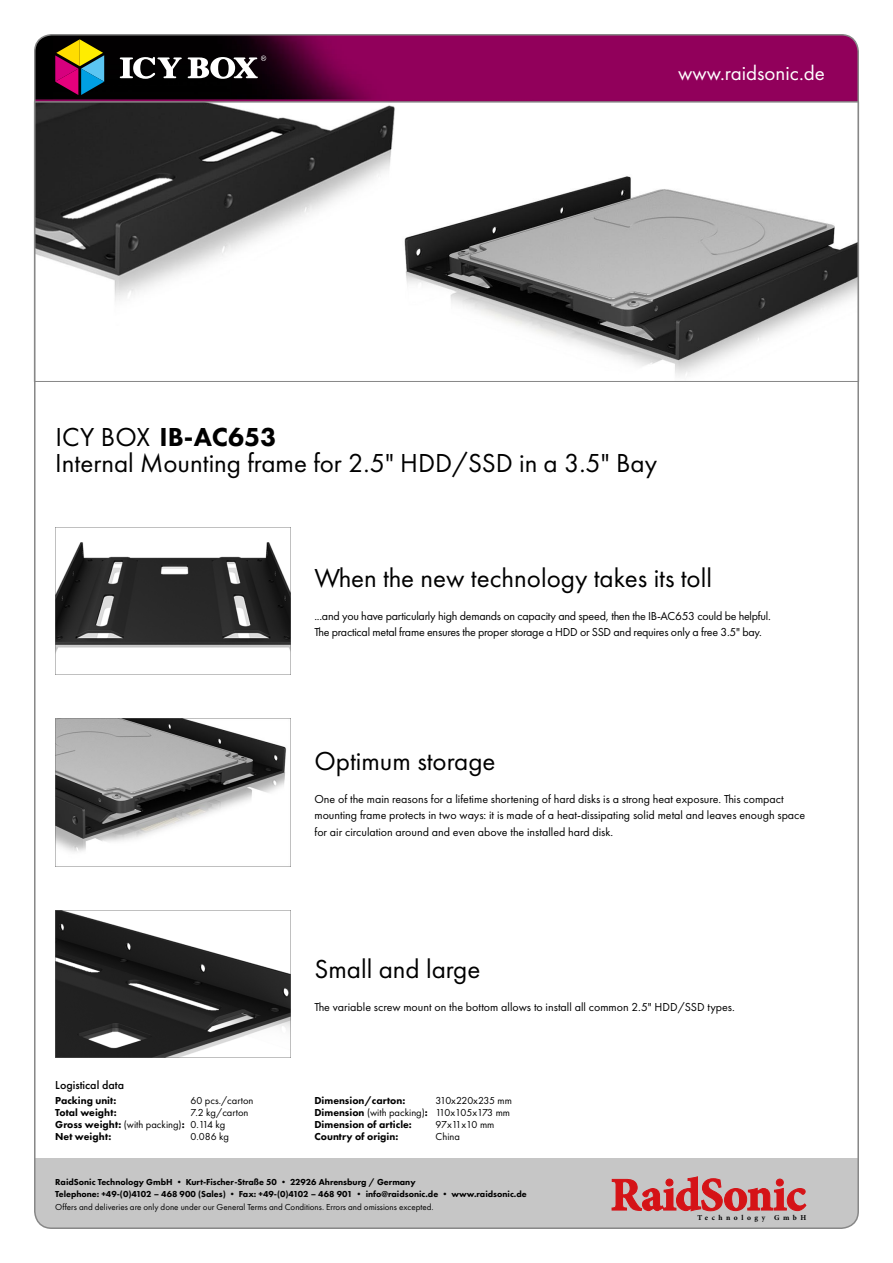
<style>
.page{position:relative;width:893px;height:1263px;background:#fff}
.page>*{position:absolute;margin:0;border:0;box-sizing:border-box;transform-origin:0 0}
.fließtext{font:27px "Futura PT";color:#000}
.Titel_icybox{font:27px "Futura PT";color:#000}
.Titel_icybox-2{font:800 27px "Futura PT";color:#000}
.t1{font:21px "Futura PT";color:#fff}
.fließtext-2{font:12px/16.5px "Futura PT";color:#000}
.fließtext-3{font:12px/16.5px "Futura PT";letter-spacing:-.02em;color:#000}
.t2{font:500 12px "Futura PT";color:#000}
.t3{font:800 10.5px "Futura PT";color:#000}
.t4{font:10.5px "Futura PT";color:#000}
.t5{font:10.5px "Futura PT";letter-spacing:-.025em;color:#000}
.Fuß{font:800 9px "Futura PT";color:#000}
.Fuß-2{font:9px "Futura PT";color:#000}
.t6{font:700 7.5px "Minion Pro";letter-spacing:.47em;color:#000}
.s1{font-weight:400}
.s2{font-weight:800}
</style>
<div class="page">
<svg style="left:37px;top:102px;width:819px;height:280px"></svg>
<img style="left:55px;top:528px;width:236px;height:147px">
<img style="left:55px;top:719px;width:236px;height:147px">
<img style="left:55px;top:910px;width:236px;height:147px">
<div style="left:35px;top:1159px;width:823px;height:69px;background:#c6c6c6"></div>
<svg style="left:612px;top:1176px;width:194px;height:35px"></svg>
<svg style="left:35px;top:35px;width:821px;height:67px;background:#700348"></svg>
<svg style="left:120px;top:56px;width:146px;height:23px"></svg>
<svg style="left:55px;top:39px;width:49px;height:56px;background:#755a4f"></svg>
<p class="t1" style="left:678px;top:60px;width:148px">www.raidsonic.de</p>
<p class="Titel_icybox-2" style="left:55px;top:420px;width:223px"><span class="s1">ICY BOX</span> IB-AC653</p>
<p class="Titel_icybox" style="left:55px;top:447px;width:603px">Internal Mounting frame for 2.5" HDD/SSD in a 3.5" Bay</p>
<p class="fließtext" style="left:314px;top:562px;width:399px">When the new technology takes its toll</p>
<p class="fließtext-3" style="left:314px;top:607px;width:458px">...and you have particularly high demands on capacity and speed, then the IB-AC653 could be helpful.<br>The practical metal frame ensures the proper storage a HDD or SSD and requires only a free 3.5" bay.</p>
<p class="fließtext" style="left:314px;top:745px;width:183px">Optimum storage</p>
<p class="fließtext-2" style="left:314px;top:790px;width:492px">One of the main reasons for a lifetime shortening of hard disks is a strong heat exposure. This compact mounting frame protects in two ways: it is made of a heat-dissipating solid metal and leaves enough space for air circulation around and even above the installed hard disk.</p>
<p class="fließtext" style="left:314px;top:953px;width:167px">Small and large</p>
<p class="fließtext-2" style="left:314px;top:998px;width:422px">The variable screw mount on the bottom allows to install all common 2.5" HDD/SSD types.</p>
<p class="t2" style="left:55px;top:1078px;width:70px">Logistical data</p>
<p class="t3" style="left:55px;top:1094px;width:63px">Packing unit:</p>
<p class="t3" style="left:55px;top:1106px;width:63px">Total weight:</p>
<p class="t3" style="left:55px;top:1118px;width:131px">Gross weight: <span class="s1">(with packing)</span>:</p>
<p class="t3" style="left:55px;top:1130px;width:58px">Net weight:</p>
<p class="t4" style="left:190px;top:1094px;width:64px">60 pcs./carton</p>
<p class="t4" style="left:190px;top:1106px;width:60px">7.2 kg/carton</p>
<p class="t4" style="left:190px;top:1118px;width:36px">0.114 kg</p>
<p class="t4" style="left:190px;top:1130px;width:40px">0.086 kg</p>
<p class="t3" style="left:314px;top:1094px;width:92px">Dimension/carton:</p>
<p class="t4" style="left:314px;top:1106px;width:115px"><span class="s2">Dimension</span> (with packing)<span class="s2">:</span></p>
<p class="t3" style="left:314px;top:1118px;width:99px">Dimension of article:</p>
<p class="t3" style="left:314px;top:1130px;width:85px">Country of origin:</p>
<p class="Fuß" style="left:55px;top:1176px;width:362px">RaidSonic Technology GmbH • Kurt-Fischer-Straße 50 • 22926 Ahrensburg / Germany</p>
<p class="Fuß" style="left:55px;top:1188px;width:473px">Telephone: +49-(0)4102 – 468 900 (Sales) • Fax: +49-(0)4102 – 468 901 • info@raidsonic.de • www.raidsonic.de</p>
<p class="Fuß-2" style="left:55px;top:1202px;width:380px">Offers and deliveries are only done under our General Terms and Conditions. Errors and omissions excepted.</p>
<p class="t5" style="left:436px;top:1094px;width:78px">310x220x235 mm</p>
<p class="t4" style="left:436px;top:1106px;width:76px">110x105x173 mm</p>
<p class="t4" style="left:436px;top:1118px;width:60px">97x11x10 mm</p>
<p class="t4" style="left:436px;top:1130px;width:26px">China</p>
<p class="t6" style="left:697px;top:1212px;width:110px">Technology GmbH</p>
</div>
